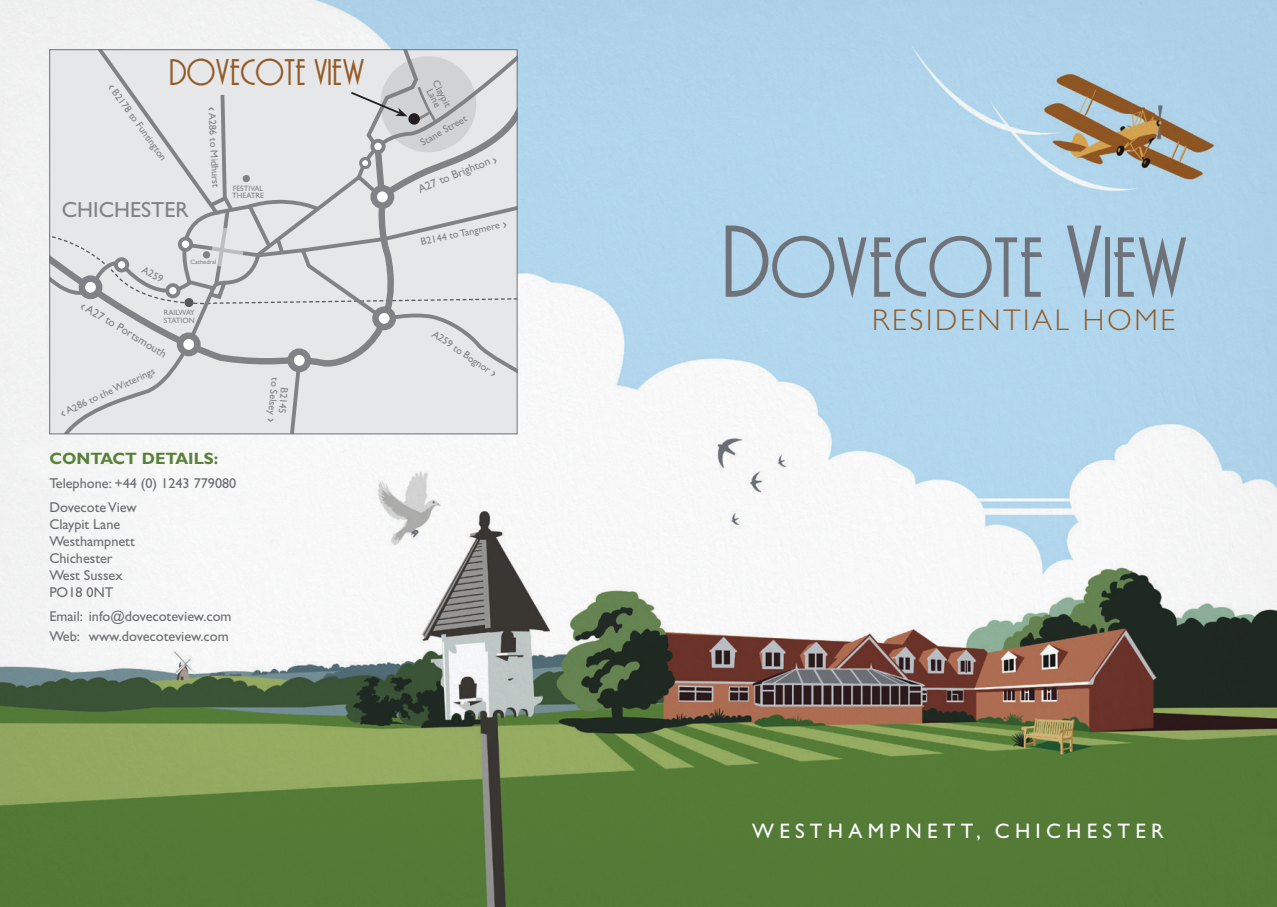
<style>
.page{position:relative;width:1277px;height:907px;background:#fff}
.page>*{position:absolute;margin:0;border:0;box-sizing:border-box;transform-origin:0 0}
.t1{font:79.05px "Andes";color:#6f7279}
.t2{font:34.5px "Andes";color:#945924}
.t3{font:300 30px "Gill Sans";letter-spacing:.09em;color:#945924}
.t4{font:21.9px "Gill Sans";color:#808285}
.t5{font:21px "Gill Sans";letter-spacing:.25em;color:#fcfdfe}
.t6{font:700 16.5px "Gill Sans";color:#598139}
.t7{font:14.25px/17.1px "Gill Sans";color:#6c6d70}
.t8{font:11.55px "Gill Sans";color:#808285}
.t9{font:10.35px/9px "Gill Sans";color:#808285;text-align:center}
.t10{font:7.8px/7.8px "Gill Sans";color:#808285}
.t11{font:6.45px "Gill Sans";color:#808285}
.s1{font-size:94.95px}
</style>
<div class="page">
<img style="left:0;top:1px;width:1276px;height:906px">
<svg style="left:50px;top:1px;width:467px;height:433px;background:#dbdee1"></svg>
<h2 class="t2" style="left:170px;top:58px;width:196px">DOVECOTE VIEW</h2>
<p class="t9" style="left:118px;top:87px;width:87px;rotate:54deg">B2178 to Funtington</p>
<h3 class="t4" style="left:62px;top:197px;width:128px">CHICHESTER</h3>
<p class="t9" style="left:217px;top:113px;width:76px;rotate:87deg">A286 to Midhurst</p>
<p class="t10" style="left:232px;top:184px;width:33px">FESTIVAL<br>THEATRE</p>
<p class="t9" style="left:145px;top:265px;width:24px;rotate:28deg">A259</p>
<p class="t11" style="left:191px;top:258px;width:27px">Cathedral</p>
<p class="t8" style="left:90px;top:302px;width:94px;rotate:31deg">A27 to Portsmouth</p>
<p class="t10" style="left:164px;top:308px;width:33px">RAILWAY<br>STATION</p>
<p class="t9" style="left:65px;top:407px;width:98px;rotate:-25deg">A286 to the Witterings</p>
<p class="t9" style="left:290px;top:379px;width:39px;line-height:10.4px;text-align:right;rotate:95deg">B2145 to Selsey</p>
<p class="t6" style="left:49px;top:448px;width:170px">CONTACT DETAILS:</p>
<p class="t7" style="left:49px;top:471px;width:189px;line-height:23.9px">Telephone: +44 (0) 1243 779080<br>Dovecote View</p>
<p class="t7" style="left:49px;top:515px;width:87px">Claypit Lane<br>Westhampnett<br>Chichester<br>West Sussex<br>PO18 0NT</p>
<p class="t7" style="left:49px;top:606px;width:184px;line-height:20.5px">Email: info@dovecoteview.com<br>Web: www.dovecoteview.com</p>
<p class="t9" style="left:439px;top:79px;width:30px;rotate:62deg">Claypit<br>Lane</p>
<p class="t9" style="left:419px;top:140px;width:53px;rotate:-30deg">Stane Street</p>
<p class="t8" style="left:416px;top:183px;width:78px;rotate:-22deg">A27 to Brighton</p>
<p class="t9" style="left:420px;top:237px;width:82px;rotate:-12deg">B2144 to Tangmere</p>
<p class="t9" style="left:436px;top:329px;width:70px;rotate:34deg">A259 to Bognor</p>
<h1 class="t1" style="left:723px;top:234px;width:466px"><span class="s1">D</span>OVECOTE <span class="s1">V</span>IEW</h1>
<h3 class="t3" style="left:872px;top:303px;width:304px">RESIDENTIAL HOME</h3>
<h3 class="t5" style="left:752px;top:818px;width:413px">WESTHAMPNETT, CHICHESTER</h3>
</div>
